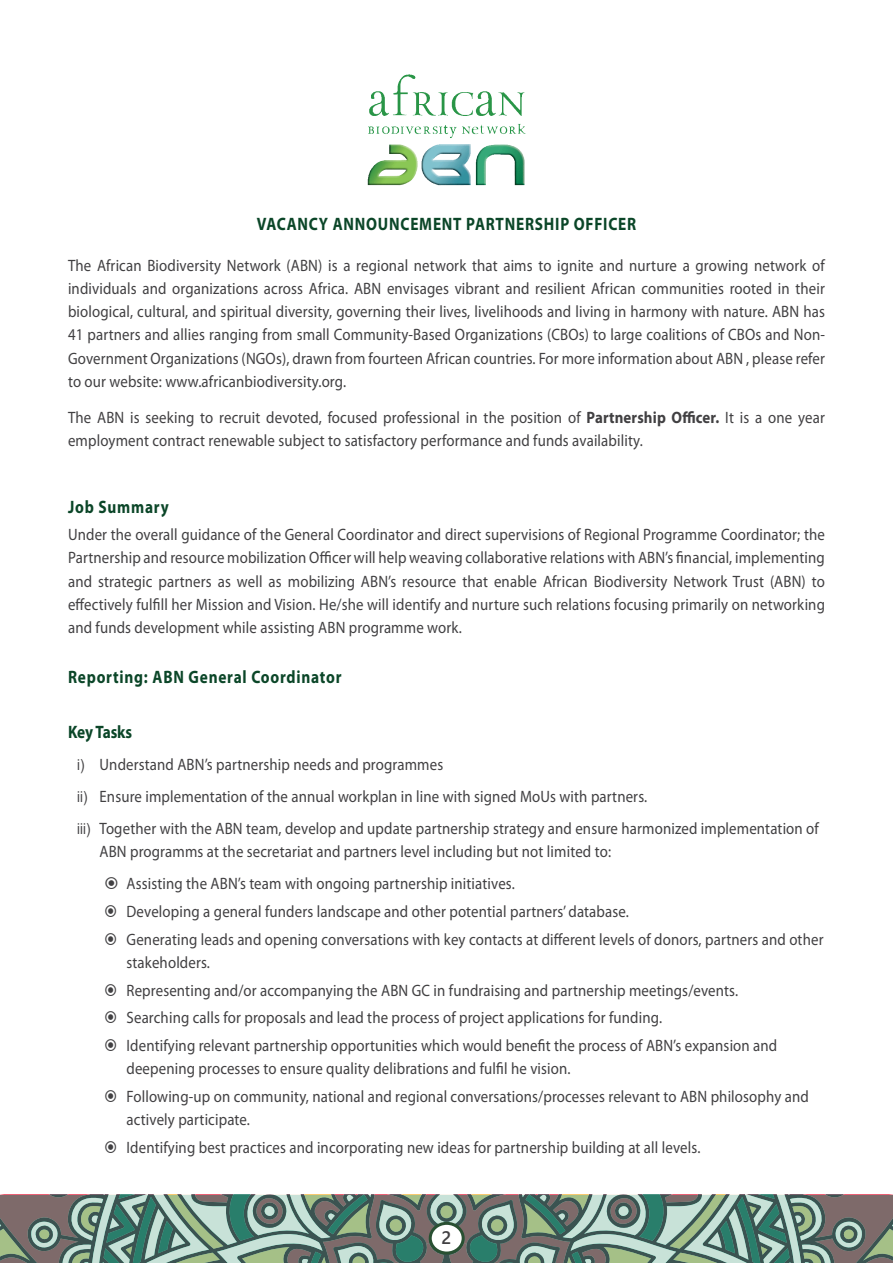
<style>
.page{position:relative;width:893px;height:1263px;background:#fff}
.page>*{position:absolute;margin:0;border:0;box-sizing:border-box;transform-origin:0 0}
.Heading_1{font:700 18px "Myriad Pro";letter-spacing:.05em;color:#0b4628;scale:.85 1}
.Heading_1-2{font:700 18px "Myriad Pro";letter-spacing:-.005em;color:#0b4628;scale:.85 1}
.t1{font:600 18px "Segoe UI";color:#414042}
.Body_Text{font:16.5px/23.2px "Myriad Pro";letter-spacing:.01em;color:#414042;scale:.9 1}
.s1{font-weight:700}
.s2{font-family:"Arial";font-size:15px}
</style>
<div class="page">
<svg style="left:0;top:1195px;width:893px;height:68px;background:#778e83"></svg>
<div style="left:430px;top:1223px;width:33px;height:30px;background:#fff;border-radius:50%"></div>
<div style="left:429px;top:1222px;width:36px;height:32px;border:3px solid #295032;border-radius:50%"></div>
<img style="left:367px;top:74px;width:159px;height:112px">
<p class="Heading_1" style="left:257px;top:213px;width:448px">VACANCY ANNOUNCEMENT PARTNERSHIP OFFICER</p>
<p class="Body_Text" style="left:68px;top:253px;width:843px;text-align:justify">The African Biodiversity Network (ABN) is a regional network that aims to ignite and nurture a growing network of individuals and organizations across Africa. ABN envisages vibrant and resilient African communities rooted in their biological, cultural, and spiritual diversity, governing their lives, livelihoods and living in harmony with nature. ABN has 41 partners and allies ranging from small Community-Based Organizations (CBOs) to large coalitions of CBOs and Non-Government Organizations (NGOs), drawn from fourteen African countries. For more information about ABN , please refer to our website: www.africanbiodiversity.org.</p>
<p class="Body_Text" style="left:68px;top:405px;width:842px">The ABN is seeking to recruit devoted, focused professional in the position of <span class="s1">Partnership Officer.</span> It is a one year employment contract renewable subject to satisfactory performance and funds availability.</p>
<p class="Heading_1" style="left:68px;top:495px;width:120px">Job Summary</p>
<p class="Body_Text" style="left:68px;top:523px;width:842px;text-align:justify">Under the overall guidance of the General Coordinator and direct supervisions of Regional Programme Coordinator; the Partnership and resource mobilization Officer will help weaving collaborative relations with ABN’s financial, implementing and strategic partners as well as mobilizing ABN’s resource that enable African Biodiversity Network Trust (ABN) to effectively fulfill her Mission and Vision. He/she will identify and nurture such relations focusing primarily on networking and funds development while assisting ABN programme work.</p>
<p class="Heading_1" style="left:68px;top:666px;width:323px">Reporting: ABN General Coordinator</p>
<p class="Heading_1-2" style="left:68px;top:721px;width:77px">Key Tasks</p>
<p class="Body_Text" style="left:77px;top:753px;width:408px"><span class="s2">i)</span> Understand ABN’s partnership needs and programmes</p>
<p class="Body_Text" style="left:77px;top:785px;width:635px"><span class="s2">ii)</span> Ensure implementation of the annual workplan in line with signed MoUs with partners.</p>
<p class="Body_Text" style="left:100px;top:817px;width:801px;text-indent:-22px"><span class="s2">iii)</span> Together with the ABN team, develop and update partnership strategy and ensure harmonized implementation of<br>ABN programms at the secretariat and partners level including but not limited to:</p>
<p class="Body_Text" style="left:127px;top:872px;width:433px">Assisting the ABN’s team with ongoing partnership initiatives.</p>
<p class="Body_Text" style="left:127px;top:899px;width:560px">Developing a general funders landscape and other potential partners’ database.</p>
<p class="Body_Text" style="left:127px;top:927px;width:776px">Generating leads and opening conversations with key contacts at different levels of donors, partners and other stakeholders.</p>
<p class="Body_Text" style="left:127px;top:978px;width:681px">Representing and/or accompanying the ABN GC in fundraising and partnership meetings/events.</p>
<p class="Body_Text" style="left:127px;top:1006px;width:597px">Searching calls for proposals and lead the process of project applications for funding.</p>
<p class="Body_Text" style="left:127px;top:1033px;width:725px">Identifying relevant partnership opportunities which would benefit the process of ABN’s expansion and deepening processes to ensure quality delibrations and fulfil he vision.</p>
<p class="Body_Text" style="left:127px;top:1084px;width:760px">Following-up on community, national and regional conversations/processes relevant to ABN philosophy and actively participate.</p>
<p class="Body_Text" style="left:127px;top:1135px;width:639px">Identifying best practices and incorporating new ideas for partnership building at all levels.</p>
<p class="t1" style="left:441px;top:1221px;width:11px">2</p>
</div>
